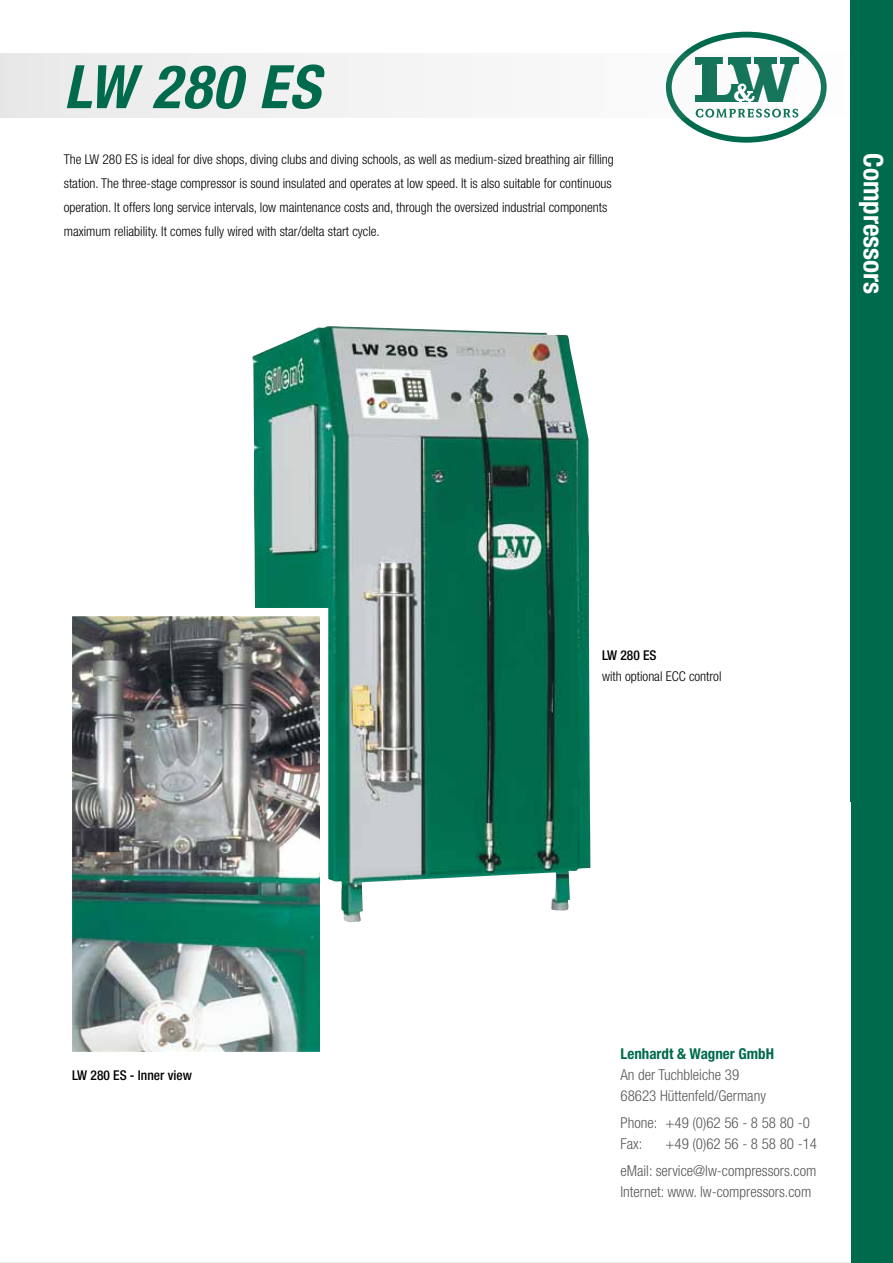
<style>
.page{position:relative;width:893px;height:1263px;background:#fff}
.page>*{position:absolute;margin:0;border:0;box-sizing:border-box;transform-origin:0 0}
.t1{font:italic 700 condensed 60px "Helvetica Neue";letter-spacing:.025em;color:#006a4d}
.t2{font:700 condensed 27px "Helvetica Neue";color:#fff}
.t3{font:300 condensed 15px/27px "Helvetica Neue";color:#58585a}
.t4{font:700 condensed 15px "Helvetica Neue";color:#006a4d}
.t5{font:300 condensed 13.5px/24px "Helvetica Neue";color:#000}
.t6{font:500 condensed 13.5px "Helvetica Neue";color:#000}
</style>
<div class="page">
<svg style="left:664px;top:30px;width:164px;height:114px"></svg>
<svg style="left:669px;top:35px;width:155px;height:105px"></svg>
<div style="left:666px;top:32px;width:161px;height:111px;border:6px solid #006a4d;border-radius:50%"></div>
<svg style="left:0;top:54px;width:828px;height:64px"></svg>
<div style="left:850px;top:0;width:43px;height:1263px;background:#006a4d"></div>
<img style="left:252px;top:326px;width:338px;height:596px">
<img style="left:73px;top:617px;width:246px;height:434px">
<div style="left:64px;top:608px;width:264px;height:452px;border:8px solid #fff"></div>
<h1 class="t1" style="left:64px;top:50px;width:258px">LW 280 ES</h1>
<p class="t5" style="left:64px;top:147px;width:552px">The LW 280 ES is ideal for dive shops, diving clubs and diving schools, as well as medium-sized breathing air filling station. The three-stage compressor is sound insulated and operates at low speed. It is also suitable for continuous operation. It offers long service intervals, low maintenance costs and, through the oversized industrial components maximum reliability. It comes fully wired with star/delta start cycle.</p>
<h2 class="t2" style="left:890px;top:153px;width:142px;rotate:90deg">Compressors</h2>
<p class="t6" style="left:602px;top:647px;width:56px">LW 280 ES</p>
<p class="t5" style="left:602px;top:664px;width:121px">with optional ECC control</p>
<p class="t6" style="left:72px;top:1067px;width:121px">LW 280 ES - Inner view</p>
<p class="t4" style="left:620px;top:1044px;width:155px">Lenhardt &amp; Wagner GmbH</p>
<p class="t3" style="left:620px;top:1064px;width:147px;line-height:21px">An der Tuchbleiche 39<br>68623 Hüttenfeld/Germany</p>
<p class="t3" style="left:620px;top:1112px;width:191px;line-height:21px">Phone: +49 (0)62 56 - 8 58 80 -0<br>Fax:</p>
<p class="t3" style="left:662px;top:1082px;width:146px;text-indent:55px">/ Germany<br>+49 (0)62 56 - 8 58 80 -0</p>
<p class="t3" style="left:662px;top:1130px;width:153px">+49 (0)62 56 - 8 58 80 -14</p>
<p class="t3" style="left:620px;top:1130px;width:198px;text-align:right">+49 (0)62 56 - 8 58 80 -14<br>eMail: service@lw-compressors.com</p>
<p class="t3" style="left:620px;top:1178px;width:192px">Internet: www. lw-compressors.com</p>
</div>
